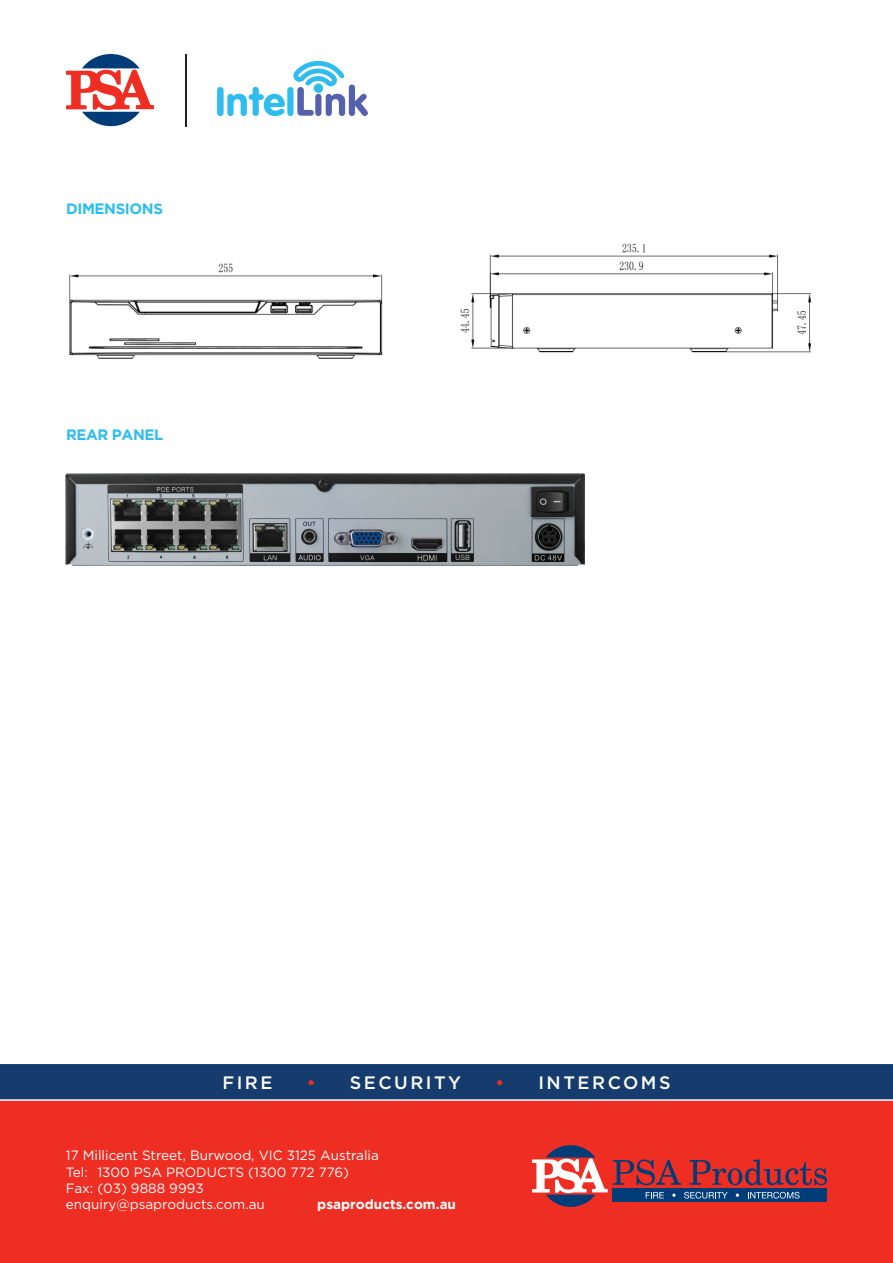
<style>
.page{position:relative;width:893px;height:1263px;background:#fff}
.page>*{position:absolute;margin:0;border:0;box-sizing:border-box;transform-origin:0 0}
.t1{font:500 18px "Gotham";letter-spacing:.14em;color:#fff}
.t2{font:700 15px "Gotham";letter-spacing:-.025em;color:#2ebdee}
.t3{font:13.5px/16.2px "Gotham";color:#fff}
.t4{font:700 13.5px "Gotham";color:#fff}
.s1{color:#ee2e22}
</style>
<div class="page">
<svg style="left:65px;top:54px;width:90px;height:72px"></svg>
<hr style="left:185px;top:54px;width:1px;height:72px;background:#231f20">
<svg style="left:217px;top:61px;width:151px;height:55px"></svg>
<div style="left:314px;top:84px;width:9px;height:9px;background:#2ebdee;border-radius:50%"></div>
<img style="left:69px;top:243px;width:742px;height:116px">
<img style="left:66px;top:473px;width:519px;height:93px">
<div style="left:0;top:1066px;width:893px;height:197px;background:#ee2e22"></div>
<svg style="left:0;top:1064px;width:893px;height:37px;background:#204472"></svg>
<svg style="left:532px;top:1145px;width:295px;height:62px"></svg>
<p class="t2" style="left:66px;top:200px;width:99px">DIMENSIONS</p>
<p class="t2" style="left:66px;top:426px;width:99px">REAR PANEL</p>
<h1 class="t1" style="left:222px;top:1071px;width:52px">FIRE</h1>
<h1 class="t1" style="left:307px;top:1071px;width:156px"><span class="s1">•</span> SECURITY</h1>
<h1 class="t1" style="left:495px;top:1071px;width:177px"><span class="s1">•</span> INTERCOMS</h1>
<p class="t3" style="left:66px;top:1147px;width:315px">17 Millicent Street, Burwood, VIC 3125 Australia Tel: 1300 PSA PRODUCTS (1300 772 776)<br>Fax: (03) 9888 9993 enquiry@psaproducts.com.au</p>
<p class="t4" style="left:317px;top:1196px;width:140px">psaproducts.com.au</p>
</div>
